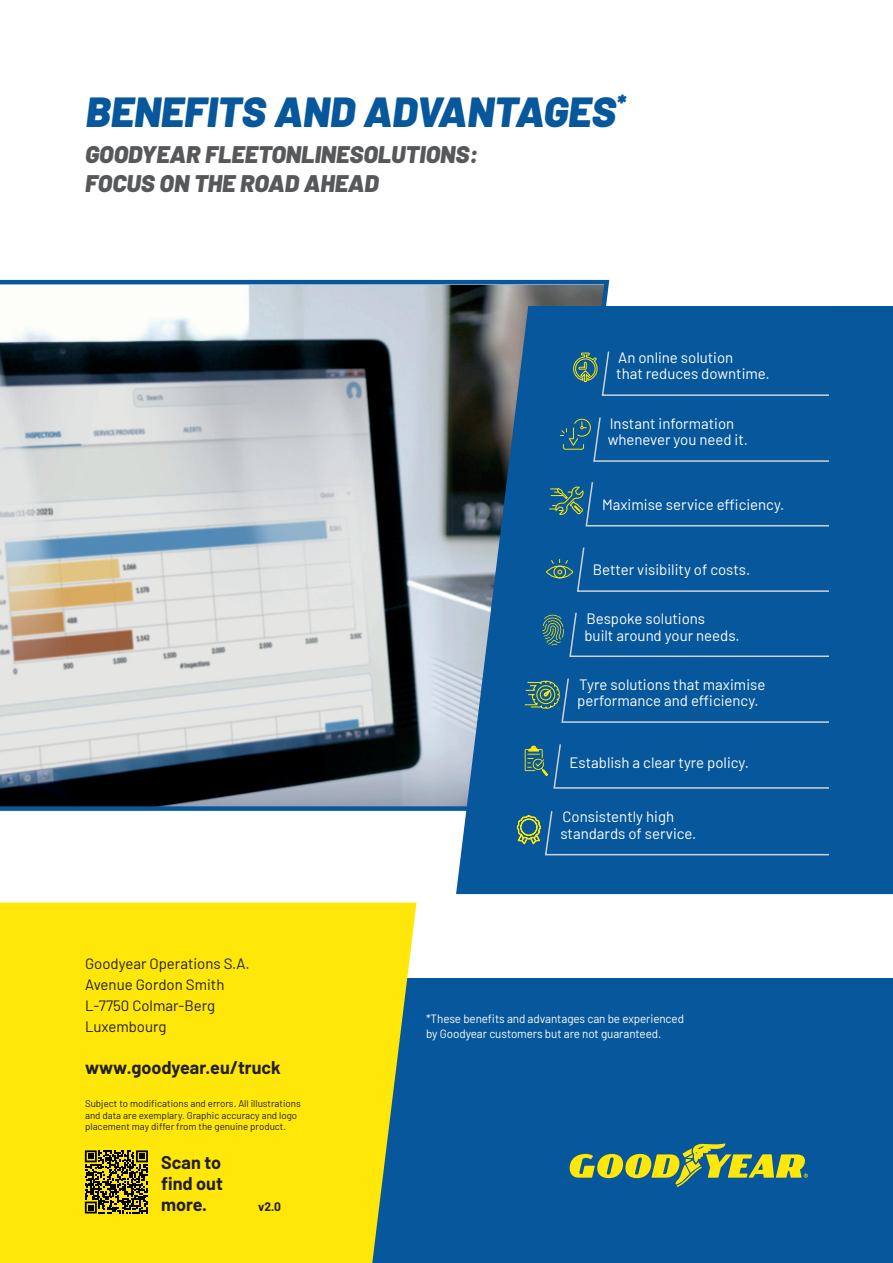
<style>
.page{position:relative;width:893px;height:1263px;background:#fff}
.page>*{position:absolute;margin:0;border:0;box-sizing:border-box;transform-origin:0 0}
.t1{font:italic 900 42px "Barlow";color:#06579c}
.Subtitle_gray{font:italic 900 24px/28.8px "Barlow";color:#57585a}
.t2{font:700 18px/21px "Barlow";color:#231f20;text-align:justify}
.t3{font:15px/16.5px "Barlow";color:#fff}
.t4{font:15px "Barlow";color:#231f20}
.t5{font:12px/15px "Barlow";letter-spacing:-.005em;color:#fff}
.t6{font:700 12px "Barlow";color:#231f20}
.t7{font:9.75px/11.7px "Barlow";color:#231f20}
</style>
<div class="page">
<svg style="left:0;top:279px;width:610px;height:532px"></svg>
<div style="left:0;top:979px;width:893px;height:284px;background:#06579c"></div>
<div style="left:0;top:902px;width:416px;height:361px;background:#ffe709"></div>
<svg style="left:570px;top:1143px;width:238px;height:44px"></svg>
<svg style="left:81px;top:1147px;width:70px;height:70px"></svg>
<svg style="left:85px;top:1150px;width:63px;height:63px"></svg>
<svg style="left:456px;top:306px;width:437px;height:588px;fill:#06579c"></svg>
<div style="left:560px;top:416px;width:269px;height:47px;background:#06579c"></div>
<div style="left:525px;top:743px;width:304px;height:46px;background:#06579c"></div>
<svg style="left:549px;top:481px;width:280px;height:46px"></svg>
<svg style="left:573px;top:350px;width:256px;height:47px"></svg>
<div style="left:546px;top:546px;width:283px;height:47px;background:#06579c"></div>
<svg style="left:542px;top:611px;width:287px;height:47px"></svg>
<svg style="left:524px;top:677px;width:305px;height:46px"></svg>
<svg style="left:516px;top:809px;width:313px;height:47px"></svg>
<div style="left:829px;top:306px;width:64px;height:584px;background:#06579c"></div>
<p class="t1" style="left:86px;top:80px;width:541px">BENEFITS AND ADVANTAGES<sup>*</sup></p>
<p class="Subtitle_gray" style="left:85px;top:138px;width:395px">GOODYEAR FLEETONLINESOLUTIONS:<br>FOCUS ON THE ROAD AHEAD</p>
<p class="t3" style="left:616px;top:348px;width:155px">An online solution<br>that reduces downtime.</p>
<p class="t3" style="left:608px;top:414px;width:142px">Instant information whenever you need it.</p>
<p class="t3" style="left:602px;top:495px;width:184px">Maximise service efficiency.</p>
<p class="t3" style="left:593px;top:560px;width:159px">Better visibility of costs.</p>
<p class="t3" style="left:584px;top:609px;width:157px">Bespoke solutions<br>built around your needs.</p>
<p class="t3" style="left:577px;top:675px;width:190px">Tyre solutions that maximise performance and efficiency.</p>
<p class="t3" style="left:569px;top:753px;width:181px">Establish a clear tyre policy.</p>
<p class="t4" style="left:85px;top:953px;width:166px">Goodyear Operations S.A.</p>
<p class="t4" style="left:85px;top:974px;width:141px">Avenue Gordon Smith</p>
<p class="t4" style="left:85px;top:995px;width:132px">L-7750 Colmar-Berg</p>
<p class="t4" style="left:85px;top:1016px;width:83px">Luxembourg</p>
<p class="t2" style="left:85px;top:1056px;width:197px">www.goodyear.eu/truck</p>
<p class="t7" style="left:85px;top:1097px;width:217px">Subject to modifications and errors. All illustrations and data are exemplary. Graphic accuracy and logo placement may differ from the genuine product.</p>
<p class="t2" style="left:161px;top:1151px;width:63px">Scan to find out more.</p>
<p class="t6" style="left:258px;top:1198px;width:24px">v2.0</p>
<p class="t3" style="left:560px;top:807px;width:138px">Consistently high standards of service.</p>
<p class="t5" style="left:426px;top:1011px;width:260px">*These benefits and advantages can be experienced by Goodyear customers but are not guaranteed.</p>
</div>
